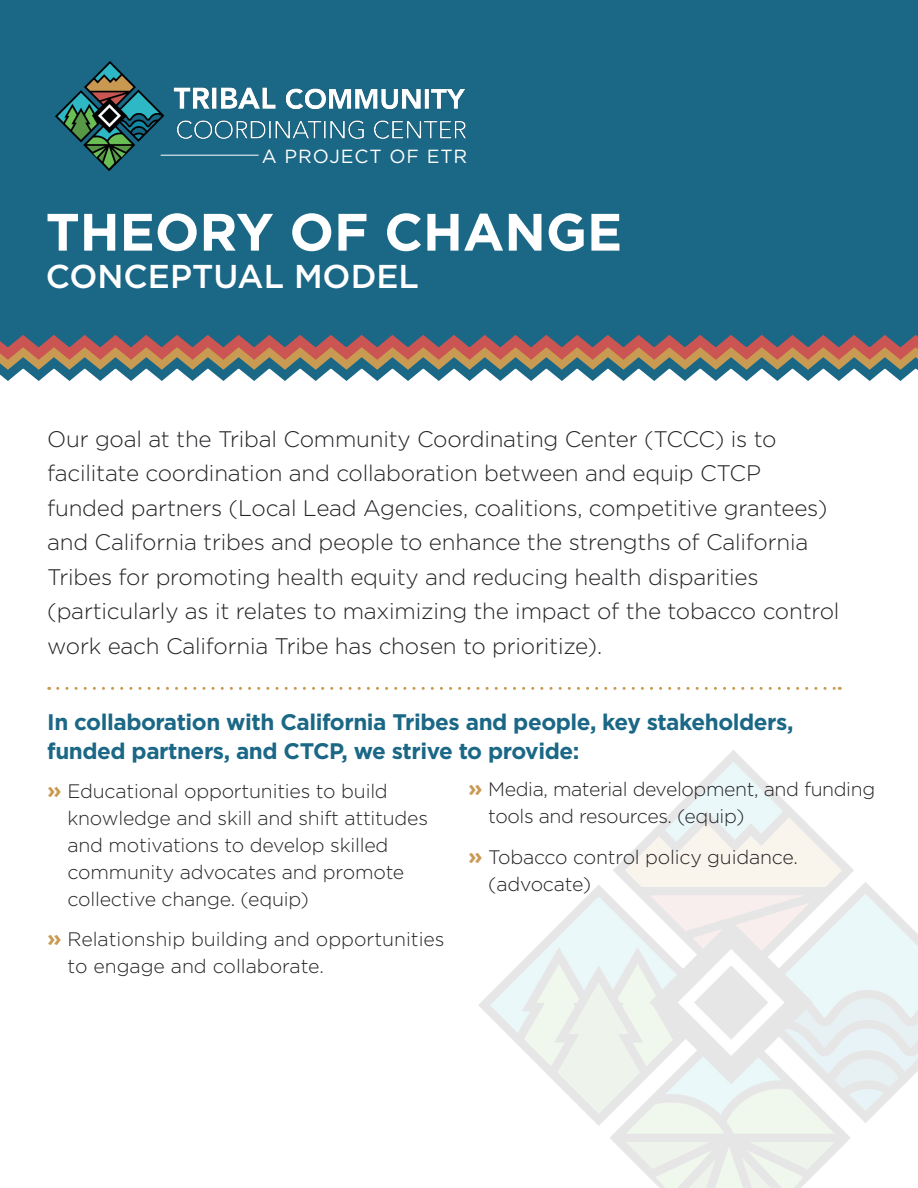
<style>
.page{position:relative;width:918px;height:1188px;background:#fff}
.page>*{position:absolute;margin:0;border:0;box-sizing:border-box;transform-origin:0 0}
.t1{font:700 52.5px "Gotham";color:#fff}
.t2{font:500 33px "Gotham";color:#fff}
._0_-_Body{font:300 22.5px/34.5px "Gotham";letter-spacing:-.01em;color:#242428}
._0_-_Header{font:700 22.5px/28.5px "Gotham";letter-spacing:-.02em;color:#1b6786}
.t3{font:300 19.5px/27px "Gotham";letter-spacing:-.01em;color:#242428}
.t4{font:300 19.5px/27px "Gotham";letter-spacing:-.01em;color:#231f20}
.t5{font:19.05px "Gotham";letter-spacing:.05em;color:#fff}
.s1{font-weight:700;font-size:22.5px;color:#c99a51}
</style>
<div class="page">
<svg style="left:58px;top:687px;width:782px;height:3px"></svg>
<div style="left:0;top:0;width:918px;height:352px;background:#1b6786"></div>
<svg style="left:0;top:335px;width:918px;height:46px"></svg>
<img style="left:55px;top:61px;width:411px;height:110px">
<hr style="left:161px;top:155px;width:98px;height:1px;background:#fff">
<p class="t5" style="left:262px;top:146px;width:207px">A PROJECT OF ETR</p>
<p class="t1" style="left:46px;top:202px;width:578px">THEORY OF CHANGE</p>
<p class="t2" style="left:46px;top:258px;width:375px">CONCEPTUAL MODEL</p>
<p class="_0_-_Body" style="left:47px;top:421px;width:794px">Our goal at the Tribal Community Coordinating Center (TCCC) is to facilitate coordination and collaboration between and equip CTCP funded partners (Local Lead Agencies, coalitions, competitive grantees) and California tribes and people to enhance the strengths of California Tribes for promoting health equity and reducing health disparities (particularly as it relates to maximizing the impact of the tobacco control work each California Tribe has chosen to prioritize).</p>
<p class="_0_-_Header" style="left:47px;top:707px;width:748px">In collaboration with California Tribes and people, key stakeholders, funded partners, and CTCP, we strive to provide:</p>
<p class="t3" style="left:68px;top:777px;width:362px;text-indent:-20px"><span class="s1">»</span> Educational opportunities to build knowledge and skill and shift attitudes and motivations to develop skilled community advocates and promote collective change. (equip)</p>
<p class="t3" style="left:68px;top:926px;width:379px;text-indent:-20px"><span class="s1">»</span> Relationship building and opportunities to engage and collaborate.</p>
<p class="t3" style="left:488px;top:776px;width:388px;text-indent:-20px"><span class="s1">»</span> Media, material development, and funding tools and resources. (equip)</p>
<p class="t4" style="left:488px;top:843px;width:311px;text-indent:-20px"><span class="s1">»</span> Tobacco control policy guidance. (advocate)</p>
</div>
